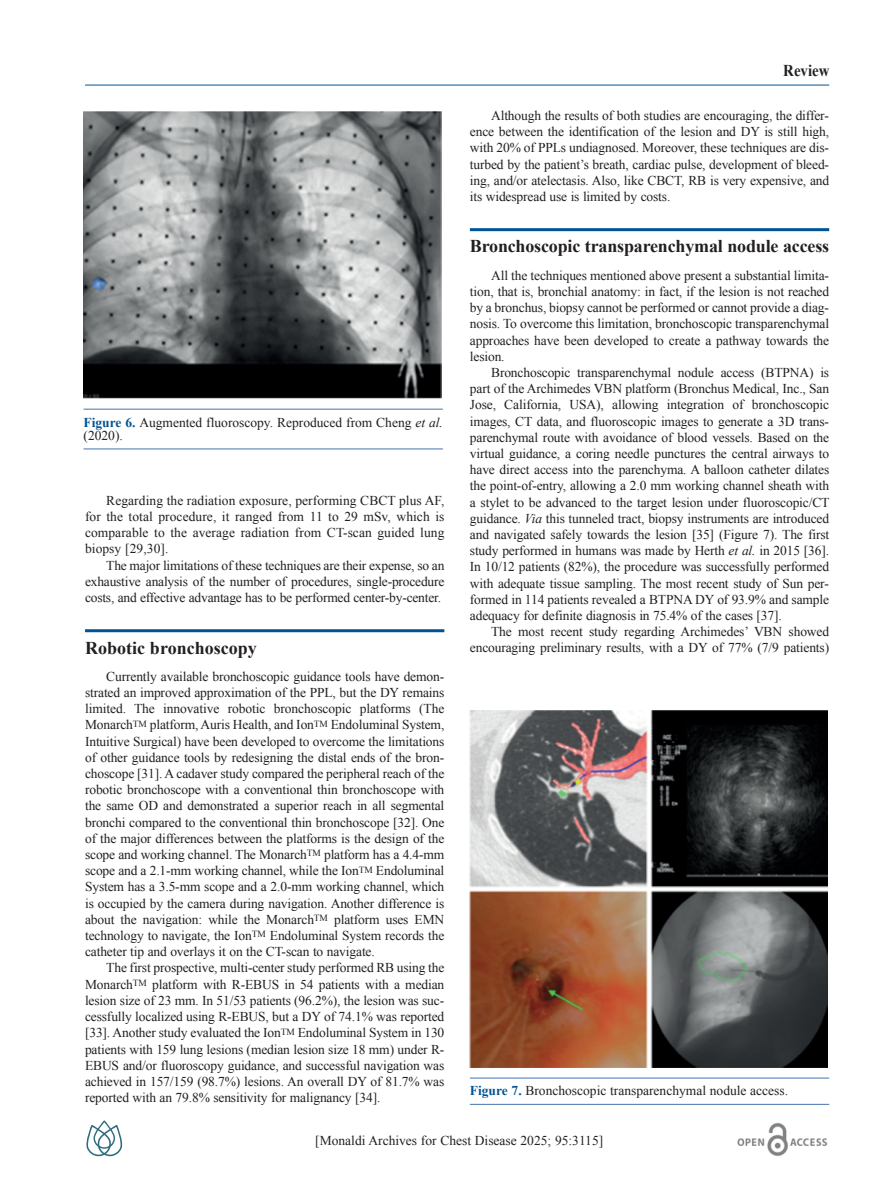
<style>
.page{position:relative;width:893px;height:1191px;background:#fff}
.page>*{position:absolute;margin:0;border:0;box-sizing:border-box;transform-origin:0 0}
.t1{font:700 18px "Times New Roman";letter-spacing:-.01em;color:#231f20}
.t2{font:700 16.5px "Times New Roman";color:#231f20;scale:.9 1}
.t3{font:13.5px/16.2px "Times New Roman";letter-spacing:-.01em;color:#231f20;text-align:justify}
.s1{font-weight:700;color:#005394}
.s2{font-style:italic}
</style>
<div class="page">
<hr style="left:85px;top:629px;width:359px;height:3px;background:#005394">
<hr style="left:470px;top:228px;width:359px;height:3px;background:#005394">
<hr style="left:85px;top:85px;width:744px;height:1px;background:#005394">
<img style="left:737px;top:1123px;width:91px;height:33px">
<svg style="left:86px;top:1120px;width:37px;height:36px"></svg>
<img style="left:84px;top:112px;width:357px;height:287px">
<hr style="left:84px;top:409px;width:359px;height:1px;background:#4674ad">
<hr style="left:84px;top:448px;width:359px;height:1px;background:#4674ad">
<img style="left:470px;top:710px;width:358px;height:357px">
<hr style="left:470px;top:1077px;width:359px;height:1px;background:#4674ad">
<hr style="left:470px;top:1104px;width:359px;height:1px;background:#4674ad">
<p class="t3" style="left:84px;top:415px;width:361px;line-height:13.5px"><span class="s1">Figure 6.</span> Augmented fluoroscopy. Reproduced from Cheng <span class="s2">et al. </span>(2020).</p>
<p class="t3" style="left:85px;top:492px;width:361px;text-indent:21px">Regarding the radiation exposure, performing CBCT plus AF, for the total procedure, it ranged from 11 to 29 mSv, which is comparable to the average radiation from CT-scan guided lung biopsy [29,30].</p>
<p class="t3" style="left:85px;top:557px;width:361px;text-indent:21px">The major limitations of these techniques are their expense, so an exhaustive analysis of the number of procedures, single-procedure costs, and effective advantage has to be performed center-by-center.</p>
<h1 class="t1" style="left:85px;top:637px;width:173px">Robotic bronchoscopy</h1>
<p class="t3" style="left:85px;top:668px;width:361px;text-indent:21px">Currently available bronchoscopic guidance tools have demon&shy;strated an improved approximation of the PPL, but the DY remains limited. The innovative robotic bronchoscopic platforms (The Monarch<sup>TM</sup> platform, Auris Health, and Ion<sup>TM</sup> Endoluminal System, Intuitive Surgical) have been developed to overcome the limitations of other guidance tools by redesigning the distal ends of the bron&shy;choscope [31]. A cadaver study compared the peripheral reach of the robotic bronchoscope with a conventional thin bronchoscope with the same OD and demonstrated a superior reach in all segmental bronchi compared to the conventional thin bronchoscope [32]. One of the major differences between the platforms is the design of the scope and working channel. The Monarch<sup>TM</sup> platform has a 4.4-mm scope and a 2.1-mm working channel, while the Ion<sup>TM</sup> Endoluminal System has a 3.5-mm scope and a 2.0-mm working channel, which is occupied by the camera during navigation. Another difference is about the navigation: while the Monarch<sup>TM</sup> platform uses EMN technology to navigate, the Ion<sup>TM</sup> Endoluminal System records the catheter tip and overlays it on the CT-scan to navigate.</p>
<p class="t3" style="left:85px;top:959px;width:361px;text-indent:21px">The first prospective, multi-center study performed RB using the Monarch<sup>TM</sup> platform with R-EBUS in 54 patients with a median lesion size of 23 mm. In 51/53 patients (96.2%), the lesion was suc&shy;cessfully localized using R-EBUS, but a DY of 74.1% was reported [33]. Another study evaluated the Ion<sup>TM</sup> Endoluminal System in 130 patients with 159 lung lesions (median lesion size 18 mm) under R-EBUS and/or fluoroscopy guidance, and successful navigation was achieved in 157/159 (98.7%) lesions. An overall DY of 81.7% was reported with an 79.8% sensitivity for malignancy [34].</p>
<p class="t2" style="left:783px;top:61px;width:53px">Review</p>
<p class="t3" style="left:470px;top:107px;width:361px;text-indent:21px">Although the results of both studies are encouraging, the differ&shy;ence between the identification of the lesion and DY is still high, with 20% of PPLs undiagnosed. Moreover, these techniques are dis&shy;turbed by the patient’s breath, cardiac pulse, development of bleed&shy;ing, and/or atelectasis. Also, like CBCT, RB is very expensive, and its widespread use is limited by costs.</p>
<h1 class="t1" style="left:470px;top:236px;width:361px">Bronchoscopic transparenchymal nodule access</h1>
<p class="t3" style="left:470px;top:267px;width:361px;text-indent:21px">All the techniques mentioned above present a substantial limita&shy;tion, that is, bronchial anatomy: in fact, if the lesion is not reached by a bronchus, biopsy cannot be performed or cannot provide a diag&shy;nosis. To overcome this limitation, bronchoscopic transparenchymal approaches have been developed to create a pathway towards the lesion.</p>
<p class="t3" style="left:470px;top:364px;width:361px;text-indent:21px">Bronchoscopic transparenchymal nodule access (BTPNA) is part of the Archimedes VBN platform (Bronchus Medical, Inc., San Jose, California, USA), allowing integration of bronchoscopic images, CT data, and fluoroscopic images to generate a 3D trans&shy;parenchymal route with avoidance of blood vessels. Based on the virtual guidance, a coring needle punctures the central airways to have direct access into the parenchyma. A balloon catheter dilates the point-of-entry, allowing a 2.0 mm working channel sheath with a stylet to be advanced to the target lesion under fluoroscopic/CT guidance. <span class="s2">Via</span> this tunneled tract, biopsy instruments are introduced and navigated safely towards the lesion [35] (Figure 7). The first study performed in humans was made by Herth <span class="s2">et al.</span> in 2015 [36].<br>In 10/12 patients (82%), the procedure was successfully performed with adequate tissue sampling. The most recent study of Sun per&shy;formed in 114 patients revealed a BTPNA DY of 93.9% and sample adequacy for definite diagnosis in 75.4% of the cases [37].</p>
<p class="t3" style="left:470px;top:623px;width:361px;text-align:right">The most recent study regarding Archimedes’ VBN showed encouraging preliminary results, with a DY of 77% (7/9 patients)</p>
<p class="t3" style="left:470px;top:1082px;width:320px"><span class="s1">Figure 7.</span> Bronchoscopic transparenchymal nodule access.</p>
<p class="t3" style="left:315px;top:1132px;width:289px">[Monaldi Archives for Chest Disease 2025; 95:3115]</p>
</div>
